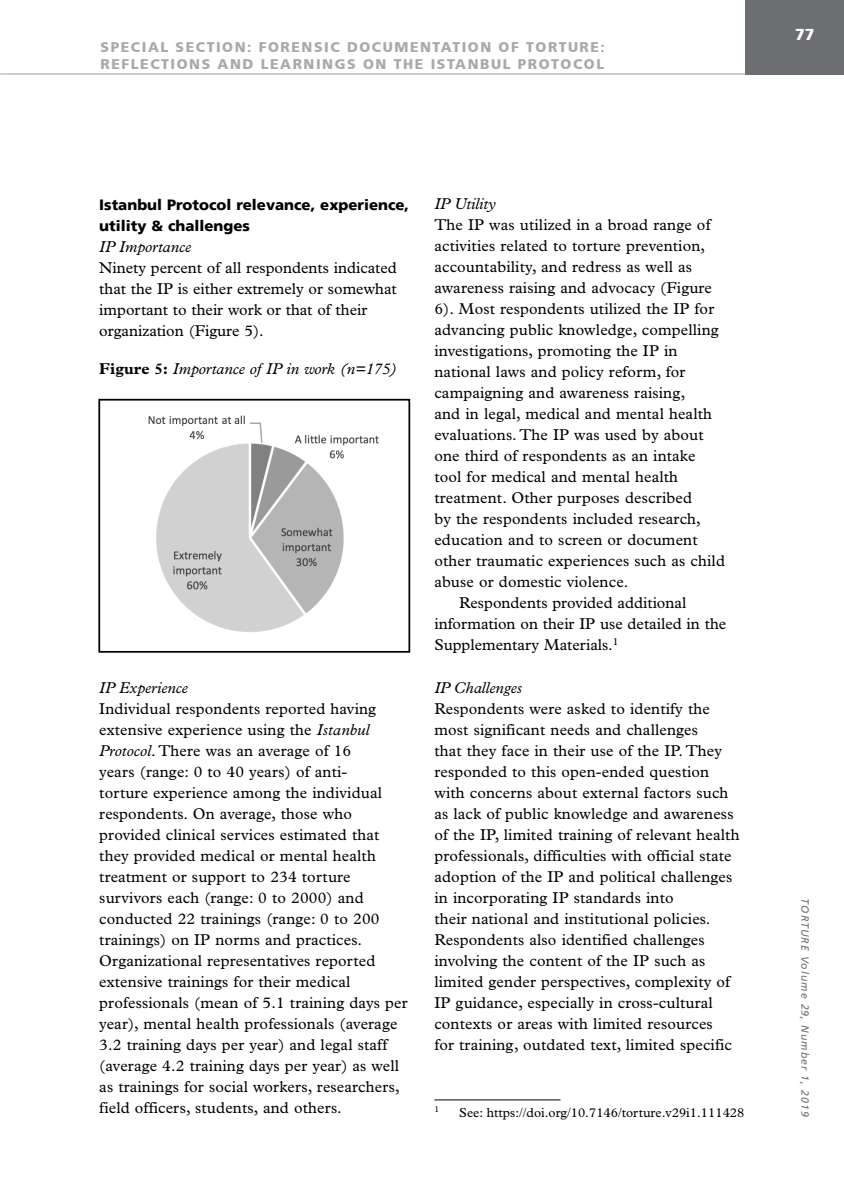
<style>
.page{position:relative;width:844px;height:1191px;background:#fff}
.page>*{position:absolute;margin:0;border:0;box-sizing:border-box;transform-origin:0 0}
.t1{font:15.75px/21px "Plantin Std";letter-spacing:.01em;color:#000}
.t2{font:italic 15.75px "Plantin Std";color:#000}
.t3{font:900 15.75px "Frutiger CE";color:#fff}
.t4{font:900 14.88px/21px "Frutiger LT";color:#000}
.t5{font:900 14px/16.8px "Frutiger CE";letter-spacing:.11em;color:#a7a9ac}
.t6{font:13.12px "Plantin Std";color:#000}
.t7{font:italic 10.5px "Frutiger";letter-spacing:.1em;color:#6d6e71}
.t8{font:8.58px "Plantin Std";color:#000}
.s1{font-weight:700;font-style:normal}
.s2{font-style:italic}
</style>
<div class="page">
<div style="left:744px;top:0;width:99px;height:74px;background:#6d6e71"></div>
<hr style="left:0;top:74px;width:744px;height:1px;background:#bcbec0">
<hr style="left:434px;top:1099px;width:126px;height:1px;background:#000">
<img style="left:148px;top:415px;width:231px;height:217px">
<div style="left:98px;top:399px;width:312px;height:253px;border:2px solid #000"></div>
<p class="t5" style="left:101px;top:39px;width:505px">SPECIAL SECTION: FORENSIC DOCUMENTATION OF TORTURE:<br>REFLECTIONS AND LEARNINGS ON THE ISTANBUL PROTOCOL</p>
<p class="t4" style="left:99px;top:194px;width:311px">Istanbul Protocol relevance, experience, utility &amp; challenges</p>
<p class="t2" style="left:99px;top:237px;width:93px">IP Importance</p>
<p class="t1" style="left:99px;top:257px;width:299px">Ninety percent of all respondents indicated that the IP is either extremely or somewhat important to their work or that of their organization (Figure 5).</p>
<p class="t2" style="left:99px;top:360px;width:299px"><span class="s1">Figure 5:</span> Importance of IP in work (n=175)</p>
<p class="t2" style="left:99px;top:678px;width:90px">IP Experience</p>
<p class="t1" style="left:99px;top:698px;width:310px">Individual respondents reported having extensive experience using the <span class="s2">Istanbul Protocol</span>. There was an average of 16<br>years (range: 0 to 40 years) of anti-<br>torture experience among the individual respondents. On average, those who provided clinical services estimated that they provided medical or mental health treatment or support to 234 torture survivors each (range: 0 to 2000) and conducted 22 trainings (range: 0 to 200 trainings) on IP norms and practices.<br>Organizational representatives reported extensive trainings for their medical professionals (mean of 5.1 training days per year), mental health professionals (average 3.2 training days per year) and legal staff (average 4.2 training days per year) as well as trainings for social workers, researchers, field officers, students, and others.</p>
<p class="t2" style="left:434px;top:195px;width:63px">IP Utility</p>
<p class="t1" style="left:434px;top:215px;width:277px">The IP was utilized in a broad range of</p>
<p class="t1" style="left:434px;top:236px;width:272px">activities related to torture prevention,</p>
<p class="t1" style="left:434px;top:257px;width:259px">accountability, and redress as well as</p>
<p class="t1" style="left:434px;top:278px;width:279px">awareness raising and advocacy (Figure</p>
<p class="t1" style="left:434px;top:299px;width:281px">6). Most respondents utilized the IP for</p>
<p class="t1" style="left:434px;top:320px;width:286px">advancing public knowledge, compelling</p>
<p class="t1" style="left:434px;top:341px;width:245px">investigations, promoting the IP in</p>
<p class="t1" style="left:434px;top:362px;width:252px">national laws and policy reform, for</p>
<p class="t1" style="left:434px;top:383px;width:252px">campaigning and awareness raising,</p>
<p class="t1" style="left:434px;top:404px;width:279px">and in legal, medical and mental health</p>
<p class="t1" style="left:434px;top:425px;width:271px">evaluations. The IP was used by about</p>
<p class="t1" style="left:434px;top:446px;width:262px">one third of respondents as an intake</p>
<p class="t1" style="left:434px;top:466px;width:245px">tool for medical and mental health</p>
<p class="t1" style="left:434px;top:487px;width:259px">treatment. Other purposes described</p>
<p class="t1" style="left:434px;top:508px;width:268px">by the respondents included research,</p>
<p class="t1" style="left:434px;top:529px;width:265px">education and to screen or document</p>
<p class="t1" style="left:434px;top:550px;width:292px">other traumatic experiences such as child</p>
<p class="t1" style="left:434px;top:571px;width:195px">abuse or domestic violence.</p>
<p class="t1" style="left:459px;top:592px;width:228px">Respondents provided additional</p>
<p class="t1" style="left:434px;top:613px;width:293px">information on their IP use detailed in the</p>
<p class="t1" style="left:434px;top:634px;width:185px">Supplementary Materials.<sup>1</sup></p>
<p class="t2" style="left:434px;top:678px;width:89px">IP Challenges</p>
<p class="t1" style="left:434px;top:698px;width:306px">Respondents were asked to identify the most significant needs and challenges<br>that they face in their use of the IP. They responded to this open-ended question with concerns about external factors such as lack of public knowledge and awareness of the IP, limited training of relevant health professionals, difficulties with official state adoption of the IP and political challenges in incorporating IP standards into<br>their national and institutional policies.<br>Respondents also identified challenges involving the content of the IP such as limited gender perspectives, complexity of IP guidance, especially in cross-cultural contexts or areas with limited resources<br>for training, outdated text, limited specific</p>
<p class="t8" style="left:434px;top:1104px;width:6px">1</p>
<p class="t6" style="left:459px;top:1104px;width:286px">See: https://doi.org/10.7146/torture.v29i1.111428</p>
<p class="t3" style="left:795px;top:26px;width:21px">77</p>
<p class="t7" style="left:811px;top:898px;width:220px;rotate:90deg">TORTURE Volume 29, Number 1, 2019</p>
</div>
